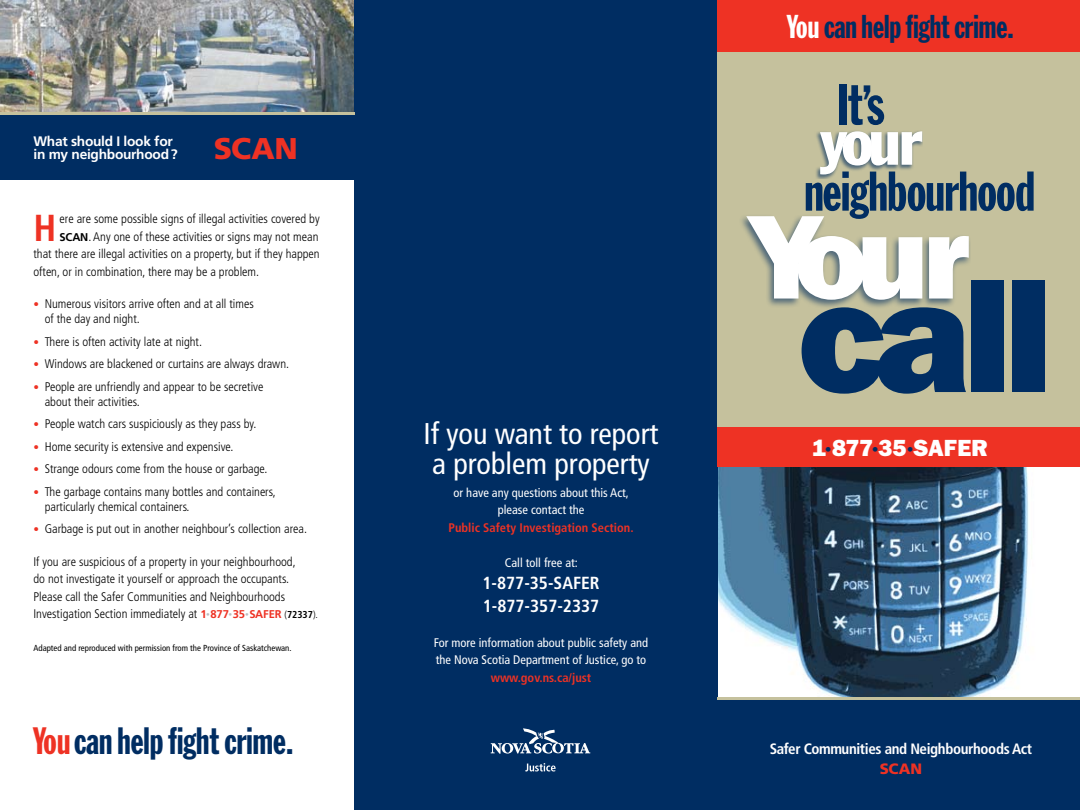
<style>
.page{position:relative;width:1080px;height:810px;background:#fff}
.page>*{position:absolute;margin:0;border:0;box-sizing:border-box;transform-origin:0 0}
.t1{font:800 162.5px "Franklin Gothic";color:#002d62}
.t2{font:800 120px "Franklin Gothic";color:#fff}
.t3{font:condensed 65px "Franklin Gothic";color:#fff}
.t4{font:57.5px "Franklin Gothic Extra Cond";color:#002d62}
.t5{font:55px "Franklin Gothic Extra Cond";letter-spacing:-.015em;color:#002d62}
.t6{font:700 condensed 37.62px "Frutiger";color:#ee3224}
.t7{font:37.5px "Franklin Gothic Extra Cond";color:#002d62}
.t8{font:32.5px "Franklin Gothic Extra Cond";color:#002d62}
.t9{font:condensed 30px/30px "Frutiger";color:#fff}
.t10{font:900 30px "Frutiger";color:#ee3224}
.t11{font:800 23.5px "Franklin Gothic";color:#fff}
.t12{font:700 condensed 17.5px/22.5px "Frutiger";color:#fff}
.t13{font:700 condensed 15px "Frutiger";letter-spacing:-.025em;color:#fff}
.t14{font:900 15px "Frutiger";color:#ee3224}
.t15{font:700 13.75px/13.8px "Frutiger";letter-spacing:-.02em;color:#fff}
.t16{font:300 condensed 12.5px/15px "Frutiger";color:#000}
.t17{font:condensed 12.5px/17.5px "Frutiger";color:#fff;text-align:center}
.t18{font:700 condensed 12.5px "Frutiger";color:#ee3224}
.t19{font:condensed 8.75px "Frutiger";color:#000}
.s1{font-weight:700;font-stretch:normal;font-size:11.25px}
.s2{font-size:11.25px;color:#ee3224}
.s3{font-weight:700;font-stretch:normal;font-size:11.25px;color:#ee3224}
.s4{font-weight:700;font-stretch:normal;font-size:7.5px;color:#bcbdc0}
.s5{font-size:10px}
.s6{font-weight:700;font-size:10px}
.s7{color:#ee3224}
.s8{color:#fff}
.s9{font-size:50px}
.s10{font-size:13.75px;color:#002d62}
</style>
<div class="page">
<img style="left:0;top:0;width:354px;height:112px">
<img style="left:718px;top:467px;width:362px;height:231px">
<div style="left:354px;top:0;width:364px;height:810px;background:#002d62"></div>
<div style="left:718px;top:45px;width:362px;height:392px;background:#c5c19d"></div>
<div style="left:716px;top:699px;width:364px;height:111px;background:#002d62"></div>
<div style="left:718px;top:0;width:362px;height:51px;background:#ee3224"></div>
<div style="left:718px;top:428px;width:362px;height:39px;background:#ee3224"></div>
<div style="left:0;top:115px;width:368px;height:65px;background:#002d62"></div>
<hr style="left:0;top:112px;width:354px;height:3px;background:#c5c19d">
<hr style="left:718px;top:698px;width:362px;height:2px;background:#c5c19d">
<svg style="left:525px;top:763px;width:31px;height:8px"></svg>
<svg style="left:491px;top:728px;width:99px;height:26px"></svg>
<div style="left:814px;top:128px;width:109px;height:51px;background:#002d62;opacity:.6"></div>
<div style="left:738px;top:214px;width:233px;height:95px;background:#002d62;opacity:.6"></div>
<p class="t15" style="left:33px;top:134px;width:146px">What should I look for in my neighbourhood?</p>
<h3 class="t10" style="left:214px;top:131px;width:86px">SCAN</h3>
<h3 class="t6" style="left:33px;top:205px;width:24px">H</h3>
<p class="t16" style="left:60px;top:211px;width:262px">ere are some possible signs of illegal activities covered by</p>
<p class="t16" style="left:60px;top:229px;width:260px"><span class="s1">SCAN</span>. Any one of these activities or signs may not mean</p>
<p class="t16" style="left:33px;top:246px;width:288px">that there are illegal activities on a property, but if they happen</p>
<p class="t16" style="left:33px;top:264px;width:227px">often, or in combination, there may be a problem.</p>
<p class="t16" style="left:45px;top:296px;width:211px;text-indent:-11px"><span class="s2">•</span> Numerous visitors arrive often and at all times of the day and night.</p>
<p class="t16" style="left:33px;top:334px;width:170px"><span class="s2">•</span> There is often activity late at night.</p>
<p class="t16" style="left:33px;top:356px;width:257px"><span class="s2">•</span> Windows are blackened or curtains are always drawn.</p>
<p class="t16" style="left:45px;top:379px;width:220px;text-indent:-11px"><span class="s2">•</span> People are unfriendly and appear to be secretive about their activities.</p>
<p class="t16" style="left:33px;top:416px;width:225px"><span class="s2">•</span> People watch cars suspiciously as they pass by.</p>
<p class="t16" style="left:33px;top:439px;width:201px"><span class="s2">•</span> Home security is extensive and expensive.</p>
<p class="t16" style="left:33px;top:461px;width:235px"><span class="s2">•</span> Strange odours come from the house or garbage.</p>
<p class="t16" style="left:45px;top:484px;width:232px;text-indent:-11px"><span class="s2">•</span> The garbage contains many bottles and containers, particularly chemical containers.</p>
<p class="t16" style="left:33px;top:521px;width:275px"><span class="s2">•</span> Garbage is put out in another neighbour’s collection area.</p>
<p class="t16" style="left:33px;top:553px;width:286px;line-height:17.5px">If you are suspicious of a property in your neighbourhood,<br>do not investigate it yourself or approach the occupants.<br>Please call the Safer Communities and Neighbourhoods Investigation Section immediately at <span class="s3">1</span><span class="s4">•</span><span class="s3">877</span><span class="s4">•</span><span class="s3">35</span><span class="s4">•</span><span class="s3">SAFER</span> <span class="s5">(</span><span class="s6">72337</span><span class="s5">).</span></p>
<p class="t19" style="left:33px;top:642px;width:260px">Adapted and reproduced with permission from the Province of Saskatchewan.</p>
<h3 class="t7" style="left:33px;top:721px;width:261px"><span class="s7">You</span> can help fight crime.</h3>
<h3 class="t9" style="left:424px;top:419px;width:236px">If you want to report a problem property</h3>
<p class="t17" style="left:454px;top:484px;width:177px">or have any questions about this Act, please contact the</p>
<p class="t18" style="left:449px;top:520px;width:187px">Public Safety Investigation Section.</p>
<p class="t17" style="left:505px;top:554px;width:75px">Call toll free at:</p>
<h3 class="t12" style="left:482px;top:572px;width:119px">1-877-35-SAFER<br>1-877-357-2337</h3>
<p class="t17" style="left:434px;top:634px;width:216px;text-align:left">For more information about public safety and the Nova Scotia Department of Justice, go to</p>
<p class="t18" style="left:491px;top:670px;width:102px">www.gov.ns.ca/just</p>
<h3 class="t8" style="left:787px;top:10px;width:228px"><span class="s8">You</span> can help fight crime.</h3>
<h3 class="t4" style="left:837px;top:74px;width:49px">It<span class="s9">’</span>s</h3>
<h3 class="t3" style="left:820px;top:102px;width:103px">your</h3>
<h3 class="t5" style="left:804px;top:162px;width:232px">neighbourhood</h3>
<h2 class="t2" style="left:746px;top:187px;width:225px">Your</h2>
<h1 class="t1" style="left:798px;top:241px;width:256px">call</h1>
<h3 class="t11" style="left:813px;top:435px;width:176px">1<span class="s10">•</span>877<span class="s10">•</span>35<span class="s10">•</span>SAFER</h3>
<p class="t13" style="left:770px;top:740px;width:264px">Safer Communities and Neighbourhoods Act</p>
<p class="t14" style="left:880px;top:759px;width:44px">SCAN</p>
</div>
